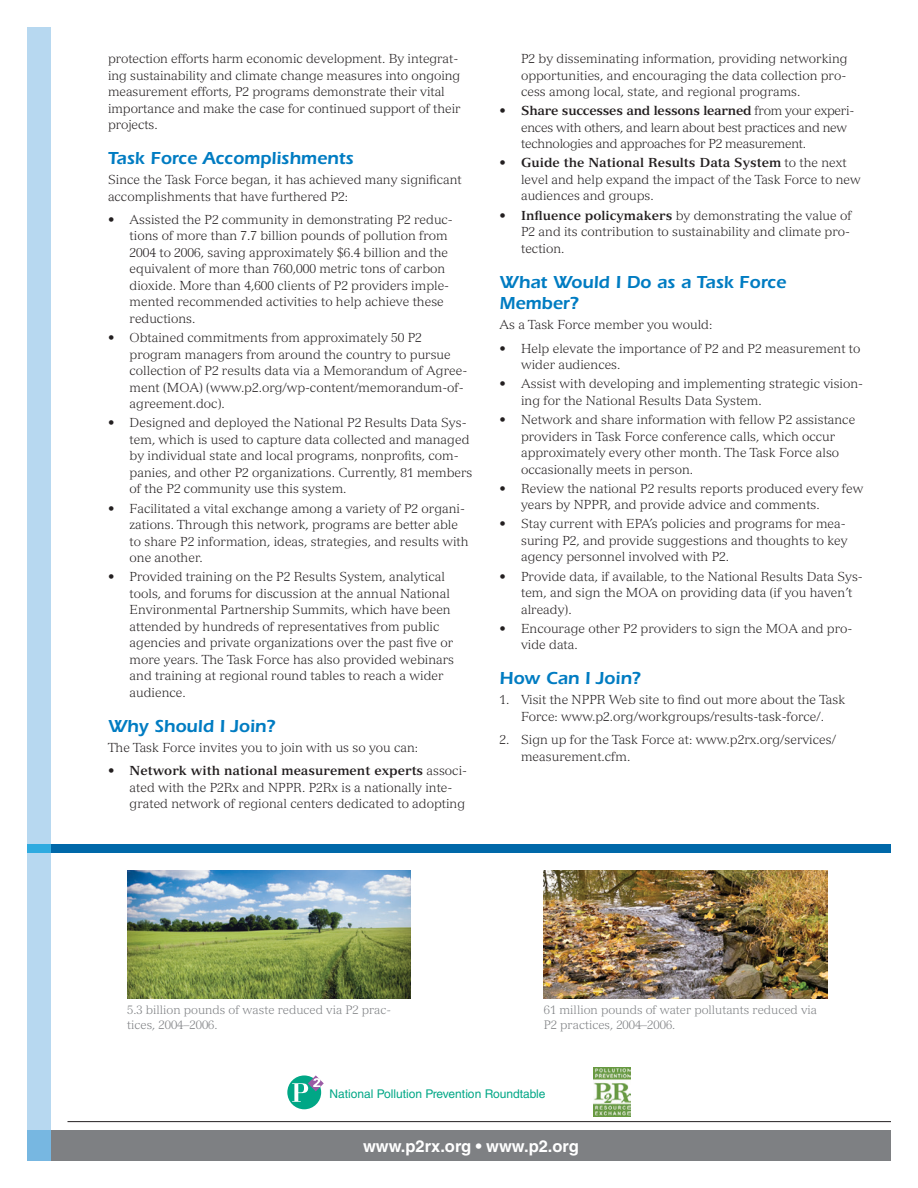
<style>
.page{position:relative;width:918px;height:1188px;background:#fff}
.page>*{position:absolute;margin:0;border:0;box-sizing:border-box;transform-origin:0 0}
.subhead{font:600 18px/21.6px "ITC Eras Std";color:#007cc2}
.t1{font:700 16.5px "Helvetica LT Std";color:#fff}
.bullets{font:300 12.75px/16.5px "Versailles LT Std";color:#231f20}
.body{font:300 12.75px/16.5px "Versailles LT Std";color:#231f20}
.bullets-2{font:300 12.75px/16.5px "Versailles LT Std";letter-spacing:-.02em;color:#231f20}
.t2{font:300 12px/14.4px "Versailles LT Std";color:#7e8083}
.t3{font:12px "Helvetica LT Std";color:#00a786}
.s1{font-weight:700}
</style>
<div class="page">
<div style="left:51px;top:1131px;width:840px;height:30px;background:#7e8083"></div>
<hr style="left:68px;top:1121px;width:823px;height:1px;background:#231f20">
<div style="left:27px;top:27px;width:24px;height:1134px;background:#b7d8f0"></div>
<img style="left:127px;top:871px;width:284px;height:128px">
<img style="left:544px;top:871px;width:283px;height:128px">
<div style="left:27px;top:844px;width:864px;height:8px;background:#0068a9"></div>
<img style="left:593px;top:1068px;width:38px;height:49px">
<div style="left:287px;top:1075px;width:34px;height:34px;background:#00a786;border-radius:50%"></div>
<svg style="left:292px;top:1075px;width:32px;height:27px"></svg>
<p class="body" style="left:108px;top:50px;width:354px">protection efforts harm economic development. By integrat&shy;ing sustainability and climate change measures into ongoing measurement efforts, P2 programs demonstrate their vital importance and make the case for continued support of their projects.</p>
<p class="subhead" style="left:108px;top:147px;width:247px">Task Force Accomplishments</p>
<p class="body" style="left:108px;top:171px;width:355px">Since the Task Force began, it has achieved many significant accomplishments that have furthered P2:</p>
<p class="bullets" style="left:130px;top:211px;width:325px;text-indent:-22px">• Assisted the P2 community in demonstrating P2 reduc&shy;tions of more than 7.7 billion pounds of pollution from 2004 to 2006, saving approximately $6.4 billion and the equivalent of more than 760,000 metric tons of carbon dioxide. More than 4,600 clients of P2 providers imple&shy;mented recommended activities to help achieve these reductions.</p>
<p class="bullets" style="left:130px;top:329px;width:339px;text-indent:-22px">• Obtained commitments from approximately 50 P2 program managers from around the country to pursue collection of P2 results data via a Memorandum of Agree&shy;ment (MOA) (www.p2.org/wp-content/memorandum-of&shy;agreement.doc).</p>
<p class="bullets" style="left:130px;top:415px;width:344px;text-indent:-22px">• Designed and deployed the National P2 Results Data Sys&shy;tem, which is used to capture data collected and managed by individual state and local programs, nonprofits, com&shy;panies, and other P2 organizations. Currently, 81 members of the P2 community use this system.</p>
<p class="bullets" style="left:130px;top:500px;width:340px;text-indent:-22px">• Facilitated a vital exchange among a variety of P2 organi&shy;zations. Through this network, programs are better able to share P2 information, ideas, strategies, and results with one another.</p>
<p class="bullets" style="left:130px;top:569px;width:326px;text-indent:-22px">• Provided training on the P2 Results System, analytical tools, and forums for discussion at the annual National Environmental Partnership Summits, which have been attended by hundreds of representatives from public agencies and private organizations over the past five or more years. The Task Force has also provided webinars and training at regional round tables to reach a wider audience.</p>
<p class="subhead" style="left:108px;top:715px;width:169px">Why Should I Join?</p>
<p class="body" style="left:108px;top:739px;width:312px">The Task Force invites you to join with us so you can:</p>
<p class="bullets" style="left:130px;top:762px;width:339px;text-indent:-22px">• <span class="s1">Network with national measurement experts</span> associ&shy;ated with the P2Rx and NPPR. P2Rx is a nationally inte&shy;grated network of regional centers dedicated to adopting</p>
<p class="bullets" style="left:521px;top:50px;width:328px">P2 by disseminating information, providing networking opportunities, and encouraging the data collection pro&shy;cess among local, state, and regional programs.</p>
<p class="bullets-2" style="left:521px;top:103px;width:335px;text-indent:-22px">• <span class="s1">Share successes and lessons learned</span> from your experi&shy;ences with others, and learn about best practices and new technologies and approaches for P2 measurement.</p>
<p class="bullets" style="left:521px;top:155px;width:341px;text-indent:-22px">• <span class="s1">Guide the National Results Data System</span> to the next level and help expand the impact of the Task Force to new audiences and groups.</p>
<p class="body" style="left:521px;top:207px;width:332px;text-indent:-22px">• <span class="s1">Influence policymakers</span> by demonstrating the value of<br>P2 and its contribution to sustainability and climate pro&shy;tection.</p>
<p class="subhead" style="left:500px;top:271px;width:288px">What Would I Do as a Task Force<br>Member?</p>
<p class="body" style="left:500px;top:317px;width:214px">As a Task Force member you would:</p>
<p class="bullets" style="left:521px;top:340px;width:341px;text-indent:-22px">• Help elevate the importance of P2 and P2 measurement to wider audiences.</p>
<p class="bullets" style="left:521px;top:376px;width:343px;text-indent:-22px">• Assist with developing and implementing strategic vision&shy;ing for the National Results Data System.</p>
<p class="bullets" style="left:521px;top:411px;width:336px;text-indent:-22px">• Network and share information with fellow P2 assistance providers in Task Force conference calls, which occur approximately every other month. The Task Force also occasionally meets in person.</p>
<p class="bullets" style="left:521px;top:480px;width:344px;text-indent:-22px">• Review the national P2 results reports produced every few years by NPPR, and provide advice and comments.</p>
<p class="bullets" style="left:521px;top:516px;width:328px;text-indent:-22px">• Stay current with EPA’s policies and programs for mea&shy;suring P2, and provide suggestions and thoughts to key agency personnel involved with P2.</p>
<p class="bullets" style="left:521px;top:568px;width:343px;text-indent:-22px">• Provide data, if available, to the National Results Data Sys&shy;tem, and sign the MOA on providing data (if you haven’t already).</p>
<p class="bullets" style="left:521px;top:620px;width:333px;text-indent:-22px">• Encourage other P2 providers to sign the MOA and pro&shy;vide data.</p>
<p class="subhead" style="left:500px;top:668px;width:143px">How Can I Join?</p>
<p class="body" style="left:500px;top:692px;width:347px;text-align:center">1. Visit the NPPR Web site to find out more about the Task<br>Force: www.p2.org/workgroups/results-task-force/.</p>
<p class="body" style="left:521px;top:731px;width:316px;text-indent:-22px">2. Sign up for the Task Force at: www.p2rx.org/services/ measurement.cfm.</p>
<p class="t2" style="left:127px;top:1003px;width:265px">5.3 billion pounds of waste reduced via P2 prac&shy;tices, 2004–2006.</p>
<p class="t2" style="left:544px;top:1003px;width:275px">61 million pounds of water pollutants reduced via<br>P2 practices, 2004–2006.</p>
<p class="t3" style="left:329px;top:1087px;width:218px">National Pollution Prevention Roundtable</p>
<p class="t1" style="left:363px;top:1136px;width:217px">www.p2rx.org • www.p2.org</p>
</div>
